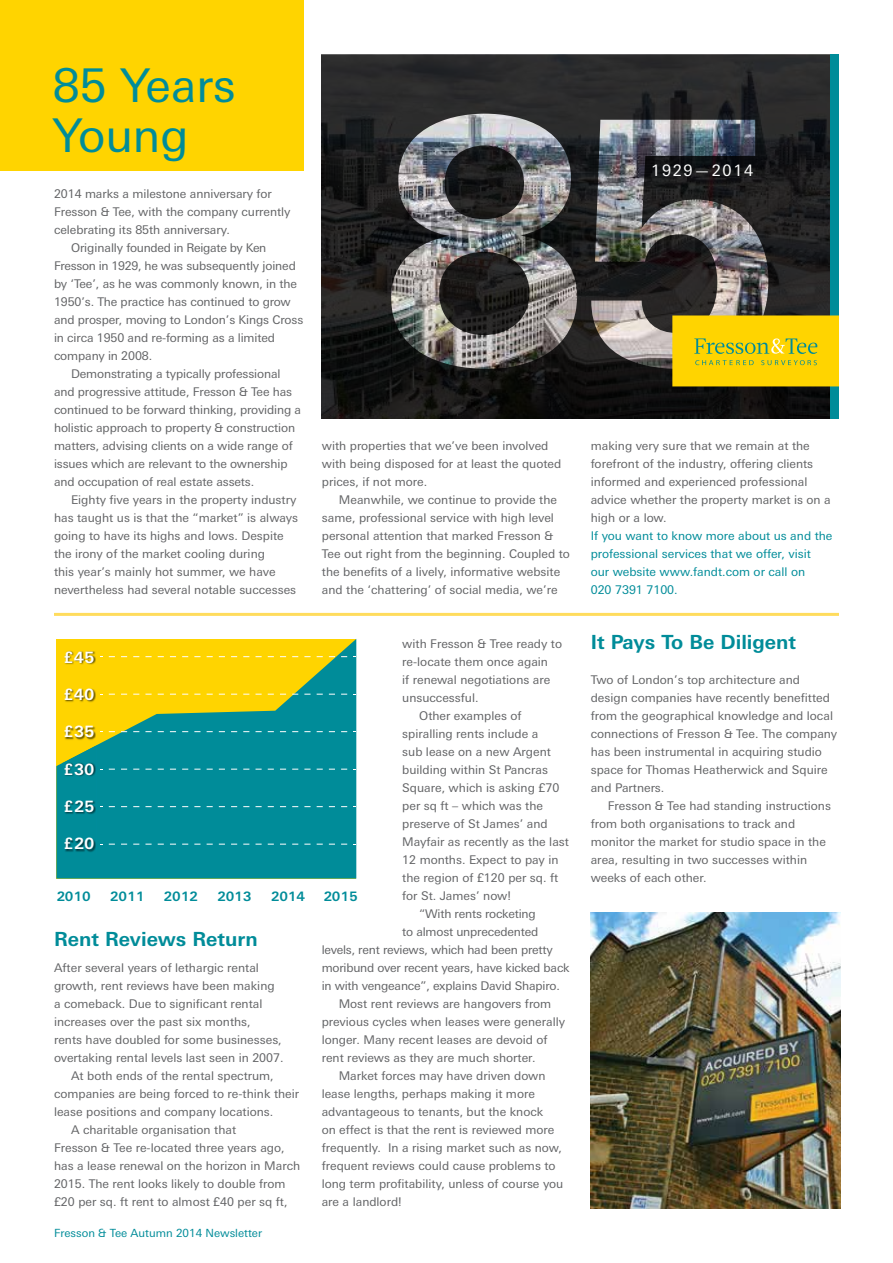
<style>
.page{position:relative;width:893px;height:1263px;background:#fff}
.page>*{position:absolute;margin:0;border:0;box-sizing:border-box;transform-origin:0 0}
.t1{font:46.5px/49.5px "Univers Next Pro";color:#008c99}
.t2{font:700 19.5px "Univers Next Pro";color:#008c99}
.t3{font:700 16.35px "Univers";color:#fff}
.t4{font:15.75px "Univers Next Pro";letter-spacing:.1em;color:#fff}
.t5{font:700 13.65px "Univers";color:#008c99}
.t6{font:12px/18px "Univers Next Pro";color:#636466}
.t7{font:12px/18px "Univers Next Pro";color:#008c99}
.t8{font:12px "Univers Next Pro";letter-spacing:-.025em;color:#636466}
.t9{font:11.25px "Univers Next Pro";color:#008c99}
</style>
<div class="page">
<div style="left:0;top:0;width:304px;height:170px;background:#ffd400"></div>
<svg style="left:56px;top:639px;width:300px;height:239px;fill:#008c99"></svg>
<img style="left:62px;top:648px;width:35px;height:97px">
<img style="left:62px;top:745px;width:35px;height:111px">
<img style="left:322px;top:54px;width:509px;height:364px">
<div style="left:831px;top:54px;width:8px;height:364px;background:#008c99"></div>
<div style="left:672px;top:315px;width:167px;height:71px;background:#ffd400"></div>
<svg style="left:695px;top:360px;width:59px;height:5px"></svg>
<svg style="left:761px;top:360px;width:56px;height:5px"></svg>
<svg style="left:694px;top:338px;width:123px;height:16px"></svg>
<hr style="left:54px;top:613px;width:785px;height:3px;background:#ffdc5d">
<img style="left:591px;top:912px;width:249px;height:297px">
<h1 class="t1" style="left:53px;top:61px;width:184px">85 Years<br>Young</h1>
<p class="t6" style="left:54px;top:185px;width:219px">2014 marks a milestone anniversary for</p>
<p class="t6" style="left:54px;top:203px;width:238px">Fresson &amp; Tee, with the company currently</p>
<p class="t6" style="left:54px;top:221px;width:177px">celebrating its 85th anniversary.</p>
<p class="t8" style="left:71px;top:241px;width:197px">Originally founded in Reigate by Ken</p>
<p class="t6" style="left:54px;top:257px;width:243px">Fresson in 1929, he was subsequently joined</p>
<p class="t6" style="left:54px;top:275px;width:244px">by ‘Tee’, as he was commonly known, in the</p>
<p class="t6" style="left:54px;top:293px;width:238px">1950’s. The practice has continued to grow</p>
<p class="t6" style="left:54px;top:311px;width:251px">and prosper, moving to London’s Kings Cross</p>
<p class="t6" style="left:54px;top:329px;width:223px">in circa 1950 and re-forming as a limited</p>
<p class="t6" style="left:54px;top:347px;width:100px">company in 2008.</p>
<p class="t6" style="left:71px;top:365px;width:211px">Demonstrating a typically professional</p>
<p class="t6" style="left:54px;top:383px;width:240px">and progressive attitude, Fresson &amp; Tee has</p>
<p class="t6" style="left:54px;top:401px;width:249px">continued to be forward thinking, providing a</p>
<p class="t6" style="left:54px;top:419px;width:243px">holistic approach to property &amp; construction</p>
<p class="t6" style="left:54px;top:437px;width:240px">matters, advising clients on a wide range of</p>
<p class="t6" style="left:54px;top:455px;width:235px">issues which are relevant to the ownership</p>
<p class="t6" style="left:54px;top:473px;width:202px">and occupation of real estate assets.</p>
<p class="t6" style="left:71px;top:491px;width:227px">Eighty five years in the property industry</p>
<p class="t6" style="left:54px;top:509px;width:246px">has taught us is that the “market” is always</p>
<p class="t6" style="left:54px;top:527px;width:231px">going to have its highs and lows. Despite</p>
<p class="t6" style="left:54px;top:545px;width:213px">the irony of the market cooling during</p>
<p class="t6" style="left:54px;top:563px;width:223px">this year’s mainly hot summer, we have</p>
<p class="t6" style="left:54px;top:581px;width:244px">nevertheless had several notable successes</p>
<p class="t6" style="left:322px;top:437px;width:241px">with properties that we’ve been involved with being disposed for at least the quoted prices, if not more.</p>
<p class="t6" style="left:322px;top:491px;width:250px;text-indent:17px">Meanwhile, we continue to provide the same, professional service with high level personal attention that marked Fresson &amp; Tee out right from the beginning. Coupled to the benefits of a lively, informative website and the ‘chattering’ of social media, we’re</p>
<p class="t6" style="left:402px;top:635px;width:161px">with Fresson &amp; Tree ready to</p>
<p class="t6" style="left:402px;top:653px;width:147px">re-locate them once again</p>
<p class="t6" style="left:402px;top:671px;width:150px">if renewal negotiations are</p>
<p class="t6" style="left:402px;top:689px;width:78px">unsuccessful.</p>
<p class="t6" style="left:419px;top:707px;width:104px">Other examples of</p>
<p class="t6" style="left:402px;top:725px;width:138px">spiralling rents include a</p>
<p class="t6" style="left:402px;top:743px;width:150px">sub lease on a new Argent</p>
<p class="t6" style="left:402px;top:761px;width:147px">building within St Pancras</p>
<p class="t6" style="left:402px;top:779px;width:159px">Square, which is asking £70</p>
<p class="t6" style="left:402px;top:797px;width:142px">per sq ft – which was the</p>
<p class="t6" style="left:402px;top:815px;width:147px">preserve of St James’ and</p>
<p class="t6" style="left:402px;top:833px;width:168px">Mayfair as recently as the last</p>
<p class="t6" style="left:402px;top:851px;width:158px">12 months. Expect to pay in</p>
<p class="t6" style="left:402px;top:869px;width:157px">the region of £120 per sq. ft</p>
<p class="t6" style="left:402px;top:887px;width:110px">for St. James’ now!</p>
<p class="t6" style="left:419px;top:905px;width:118px">“With rents rocketing</p>
<p class="t6" style="left:402px;top:923px;width:137px">to almost unprecedented</p>
<p class="t6" style="left:322px;top:941px;width:233px">levels, rent reviews, which had been pretty</p>
<p class="t6" style="left:322px;top:959px;width:250px">moribund over recent years, have kicked back</p>
<p class="t6" style="left:322px;top:977px;width:240px">in with vengeance”, explains David Shapiro.</p>
<p class="t6" style="left:339px;top:995px;width:214px">Most rent reviews are hangovers from</p>
<p class="t6" style="left:322px;top:1013px;width:245px">previous cycles when leases were generally</p>
<p class="t6" style="left:322px;top:1031px;width:227px">longer. Many recent leases are devoid of</p>
<p class="t6" style="left:322px;top:1049px;width:215px">rent reviews as they are much shorter.</p>
<p class="t6" style="left:339px;top:1067px;width:208px">Market forces may have driven down</p>
<p class="t6" style="left:322px;top:1085px;width:215px">lease lengths, perhaps making it more</p>
<p class="t6" style="left:322px;top:1103px;width:223px">advantageous to tenants, but the knock</p>
<p class="t6" style="left:322px;top:1121px;width:234px">on effect is that the rent is reviewed more</p>
<p class="t6" style="left:322px;top:1139px;width:242px">frequently. In a rising market such as now,</p>
<p class="t6" style="left:322px;top:1157px;width:235px">frequent reviews could cause problems to</p>
<p class="t6" style="left:322px;top:1175px;width:243px">long term profitability, unless of course you</p>
<p class="t6" style="left:322px;top:1193px;width:82px">are a landlord!</p>
<h3 class="t3" style="left:64px;top:647px;width:32px">£45</h3>
<h3 class="t3" style="left:64px;top:684px;width:32px">£40</h3>
<h3 class="t3" style="left:64px;top:721px;width:32px">£35</h3>
<h3 class="t3" style="left:64px;top:758px;width:32px">£30</h3>
<h3 class="t3" style="left:64px;top:796px;width:32px">£25</h3>
<h3 class="t3" style="left:64px;top:833px;width:32px">£20</h3>
<p class="t5" style="left:56px;top:888px;width:36px">2010</p>
<p class="t5" style="left:110px;top:888px;width:36px">2011</p>
<p class="t5" style="left:164px;top:888px;width:36px">2012</p>
<p class="t5" style="left:217px;top:888px;width:36px">2013</p>
<p class="t5" style="left:271px;top:888px;width:36px">2014</p>
<p class="t5" style="left:323px;top:888px;width:36px">2015</p>
<h2 class="t2" style="left:54px;top:928px;width:205px">Rent Reviews Return</h2>
<p class="t6" style="left:54px;top:959px;width:206px">After several years of lethargic rental</p>
<p class="t6" style="left:54px;top:977px;width:222px">growth, rent reviews have been making</p>
<p class="t6" style="left:54px;top:995px;width:210px">a comeback. Due to significant rental</p>
<p class="t6" style="left:54px;top:1013px;width:198px">increases over the past six months,</p>
<p class="t6" style="left:54px;top:1031px;width:229px">rents have doubled for some businesses,</p>
<p class="t6" style="left:54px;top:1049px;width:231px">overtaking rental levels last seen in 2007.</p>
<p class="t6" style="left:71px;top:1067px;width:204px">At both ends of the rental spectrum,</p>
<p class="t6" style="left:54px;top:1085px;width:247px">companies are being forced to re-think their</p>
<p class="t6" style="left:54px;top:1103px;width:221px">lease positions and company locations.</p>
<p class="t6" style="left:71px;top:1121px;width:167px">A charitable organisation that</p>
<p class="t6" style="left:54px;top:1139px;width:232px">Fresson &amp; Tee re-located three years ago,</p>
<p class="t6" style="left:54px;top:1157px;width:248px">has a lease renewal on the horizon in March</p>
<p class="t6" style="left:54px;top:1175px;width:233px">2015. The rent looks likely to double from</p>
<p class="t6" style="left:54px;top:1193px;width:235px">£20 per sq. ft rent to almost £40 per sq ft,</p>
<p class="t9" style="left:54px;top:1226px;width:210px">Fresson &amp; Tee Autumn 2014 Newsletter</p>
<h3 class="t4" style="left:651px;top:161px;width:103px">1929—2014</h3>
<p class="t6" style="left:591px;top:437px;width:241px">making very sure that we remain at the forefront of the industry, offering clients informed and experienced professional advice whether the property market is on a high or a low.</p>
<p class="t7" style="left:591px;top:527px;width:243px">If you want to know more about us and the professional services that we offer, visit<br>our website www.fandt.com or call on<br>020 7391 7100.</p>
<h2 class="t2" style="left:591px;top:631px;width:207px">It Pays To Be Diligent</h2>
<p class="t6" style="left:591px;top:671px;width:248px">Two of London’s top architecture and design companies have recently benefitted from the geographical knowledge and local connections of Fresson &amp; Tee. The company has been instrumental in acquiring studio space for Thomas Heatherwick and Squire and Partners.</p>
<p class="t6" style="left:591px;top:797px;width:242px;text-indent:17px">Fresson &amp; Tee had standing instructions from both organisations to track and monitor the market for studio space in the area, resulting in two successes within weeks of each other.</p>
</div>
